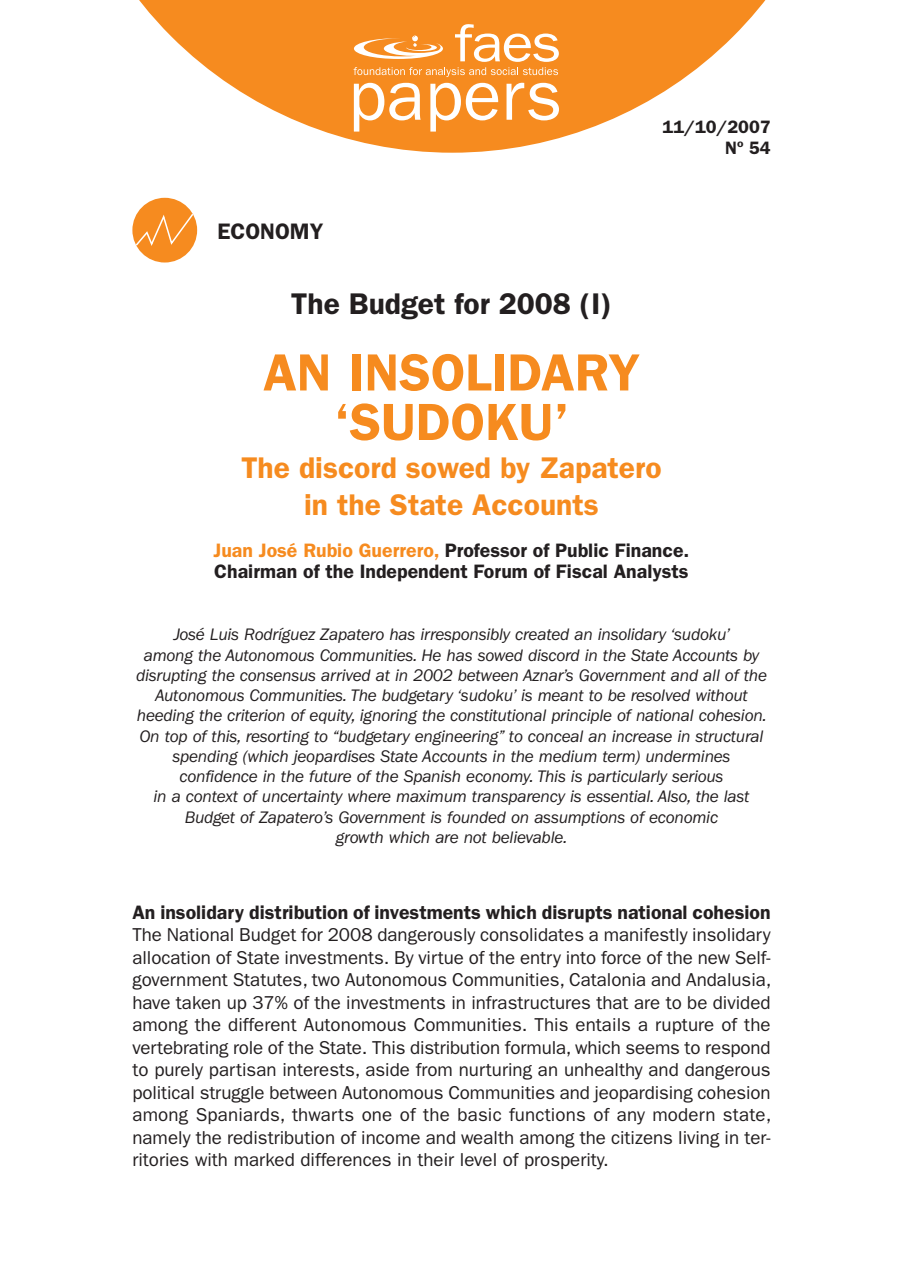
<style>
.page{position:relative;width:904px;height:1278px;background:#fff}
.page>*{position:absolute;margin:0;border:0;box-sizing:border-box;transform-origin:0 0}
.t1{font:600 52.5px/49.5px "Franklin Gothic";color:#f68b1f;text-align:center}
.t2{font:600 30px/37.5px "Franklin Gothic";color:#f68b1f;text-align:center}
.t3{font:600 30px "Franklin Gothic";color:#231f20}
.t4{font:600 22.5px "Franklin Gothic";color:#231f20}
.t5{font:600 19.5px/21px "Franklin Gothic";color:#231f20}
.t6{font:18.75px/22.5px "Franklin Gothic";color:#231f20;text-align:justify}
.t7{font:600 18px/21.6px "Franklin Gothic";color:#231f20;text-align:right}
.t8{font:italic 17.25px/20.2px "Franklin Gothic";letter-spacing:-.015em;color:#231f20;text-align:center}
.s1{color:#f68b1f}
</style>
<div class="page">
<svg style="left:132px;top:0;width:634px;height:263px"></svg>
<h3 class="t4" style="left:217px;top:223px;width:107px">ECONOMY</h3>
<p class="t7" style="left:662px;top:117px;width:109px">11/10/2007<br>Nº 54</p>
<h2 class="t3" style="left:291px;top:293px;width:322px">The Budget for 2008 (I)</h2>
<h1 class="t1" style="left:263px;top:352px;width:378px">AN INSOLIDARY ‘SUDOKU’</h1>
<h2 class="t2" style="left:241px;top:451px;width:421px">The discord sowed by Zapatero in the State Accounts</h2>
<p class="t5" style="left:213px;top:541px;width:477px"><span class="s1">Juan José Rubio Guerrero,</span> Professor of Public Finance.<br>Chairman of the Independent Forum of Fiscal Analysts</p>
<p class="t8" style="left:136px;top:626px;width:632px">José Luis Rodríguez Zapatero has irresponsibly created an insolidary ‘sudoku’<br>among the Autonomous Communities. He has sowed discord in the State Accounts by disrupting the consensus arrived at in 2002 between Aznar’s Government and all of the Autonomous Communities. The budgetary ‘sudoku’ is meant to be resolved without heeding the criterion of equity, ignoring the constitutional principle of national cohesion.<br>On top of this, resorting to “budgetary engineering” to conceal an increase in structural spending (which jeopardises State Accounts in the medium term) undermines confidence in the future of the Spanish economy. This is particularly serious<br>in a context of uncertainty where maximum transparency is essential. Also, the last Budget of Zapatero’s Government is founded on assumptions of economic<br>growth which are not believable.</p>
<p class="t5" style="left:132px;top:903px;width:639px">An insolidary distribution of investments which disrupts national cohesion</p>
<p class="t6" style="left:132px;top:925px;width:640px">The National Budget for 2008 dangerously consolidates a manifestly insolidary allocation of State investments. By virtue of the entry into force of the new Self&shy;government Statutes, two Autonomous Communities, Catalonia and Andalusia, have taken up 37% of the investments in infrastructures that are to be divided among the different Autonomous Communities. This entails a rupture of the vertebrating role of the State. This distribution formula, which seems to respond to purely partisan interests, aside from nurturing an unhealthy and dangerous political struggle between Autonomous Communities and jeopardising cohesion among Spaniards, thwarts one of the basic functions of any modern state, namely the redistribution of income and wealth among the citizens living in ter&shy;ritories with marked differences in their level of prosperity.</p>
</div>
